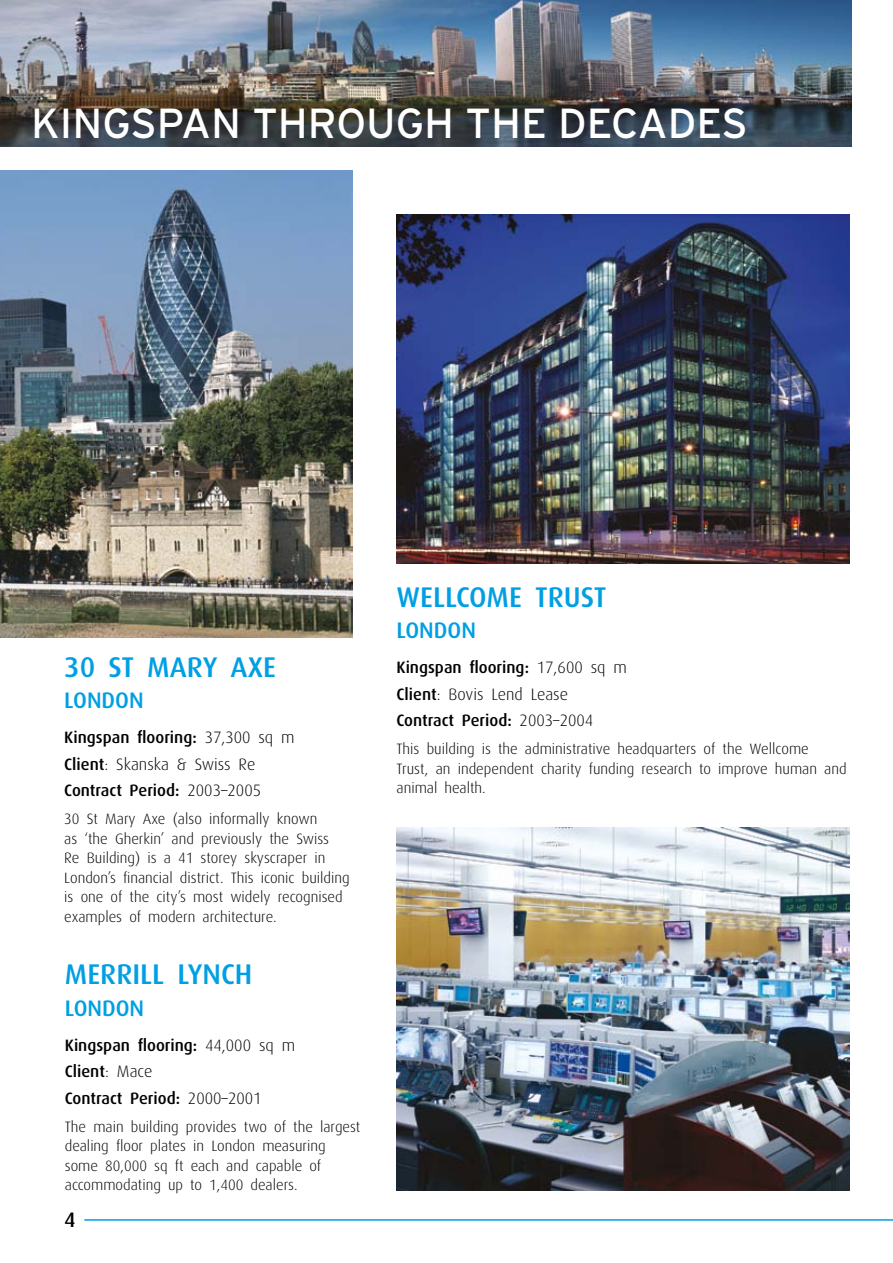
<style>
.page{position:relative;width:893px;height:1263px;background:#fff}
.page>*{position:absolute;margin:0;border:0;box-sizing:border-box;transform-origin:0 0}
.t1{font:42px "Interstate";color:#fff}
.t2{font:500 28.5px "Dax";color:#009fe3}
.t3{font:500 22.5px "Dax";color:#009fe3}
.t4{font:500 21px "Dax";color:#000}
.t5{font:500 16.5px/26.5px "Dax";color:#000}
.t6{font:300 15px/19.5px "Dax";color:#000}
.s1{font-weight:300}
</style>
<div class="page">
<img style="left:0;top:0;width:851px;height:147px">
<hr style="left:84px;top:1219px;width:809px;height:2px;background:#009fe3">
<img style="left:0;top:170px;width:353px;height:468px">
<img style="left:396px;top:215px;width:453px;height:349px">
<img style="left:396px;top:827px;width:453px;height:364px">
<h1 class="t1" style="left:31px;top:100px;width:718px">KINGSPAN THROUGH THE DECADES</h1>
<h2 class="t2" style="left:64px;top:651px;width:213px">30 ST MARY AXE</h2>
<h3 class="t3" style="left:64px;top:688px;width:81px">LONDON</h3>
<p class="t5" style="left:64px;top:724px;width:232px">Kingspan flooring: <span class="s1">37,300 sq m<br></span>Client<span class="s1">: Skanska &amp; Swiss Re<br></span>Contract Period: <span class="s1">2003–2005</span></p>
<p class="t6" style="left:64px;top:810px;width:287px">30 St Mary Axe (also informally known<br>as ‘the Gherkin’ and previously the Swiss<br>Re Building) is a 41 storey skyscraper in London’s financial district. This iconic building is one of the city’s most widely recognised examples of modern architecture.</p>
<h2 class="t2" style="left:65px;top:958px;width:189px">MERRILL LYNCH</h2>
<h3 class="t3" style="left:65px;top:995px;width:81px">LONDON</h3>
<p class="t5" style="left:65px;top:1032px;width:232px">Kingspan flooring: <span class="s1">44,000 sq m<br></span>Client<span class="s1">: Mace<br></span>Contract Period: <span class="s1">2000–2001</span></p>
<p class="t6" style="left:65px;top:1117px;width:297px">The main building provides two of the largest dealing floor plates in London measuring some 80,000 sq ft each and capable of accommodating up to 1,400 dealers.</p>
<h3 class="t4" style="left:64px;top:1208px;width:13px">4</h3>
<h2 class="t2" style="left:396px;top:581px;width:211px">WELLCOME TRUST</h2>
<h3 class="t3" style="left:396px;top:618px;width:81px">LONDON</h3>
<p class="t5" style="left:396px;top:654px;width:232px">Kingspan flooring: <span class="s1">17,600 sq m<br></span>Client<span class="s1">: Bovis Lend Lease<br></span>Contract Period: <span class="s1">2003–2004</span></p>
<p class="t6" style="left:396px;top:739px;width:452px">This building is the administrative headquarters of the Wellcome<br>Trust, an independent charity funding research to improve human and animal health.</p>
</div>
